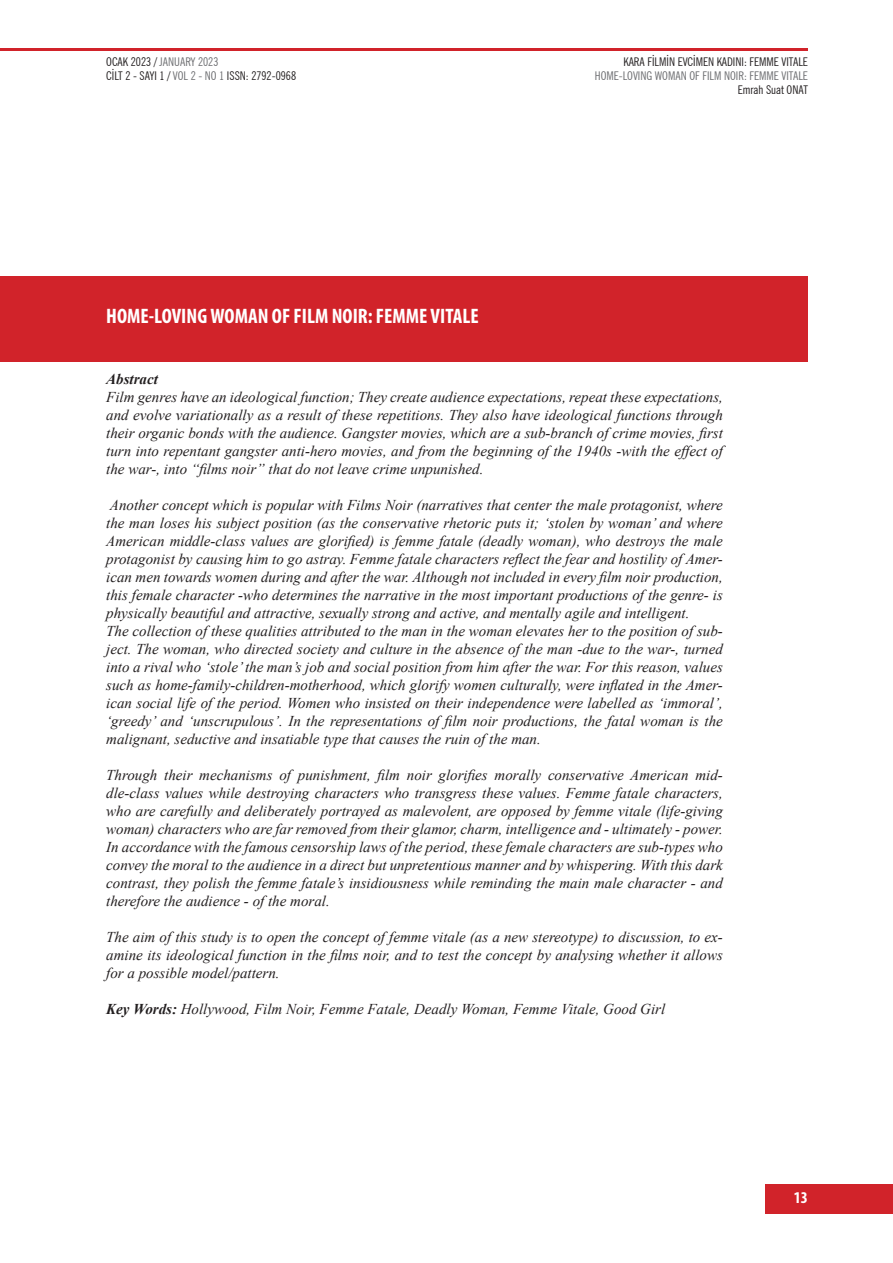
<style>
.page{position:relative;width:893px;height:1263px;background:#fff}
.page>*{position:absolute;margin:0;border:0;box-sizing:border-box;transform-origin:0 0}
.t1{font:700 condensed 21px "Myriad Pro";color:#fff}
.t2{font:700 condensed 16.5px "Myriad Pro";color:#fff}
.t3{font:italic 15px/18px "Times New Roman";color:#231f20;text-align:justify}
.t4{font:italic 700 15px "Times New Roman";color:#231f20}
.t5{font:condensed 12px/14.4px "News Gothic BT";color:#231f20}
.t6{font:condensed 12px "News Gothic BT";color:#6c6d70}
.s1{color:#6c6d70}
.s2{font-weight:700}
</style>
<div class="page">
<hr style="left:0;top:49px;width:808px;height:2px;background:#d1232a">
<div style="left:765px;top:1184px;width:128px;height:30px;background:#d1232a"></div>
<div style="left:0;top:276px;width:808px;height:85px;background:#d1232a"></div>
<p class="t5" style="left:106px;top:54px;width:191px">OCAK 2023 / <span class="s1">JANUARY 2023<br></span>CİLT 2 - SAYI 1 / <span class="s1">VOL 2 - NO 1</span> ISSN: 2792-0968</p>
<p class="t1" style="left:106px;top:303px;width:374px">HOME-LOVING WOMAN OF FILM NOIR: FEMME VITALE</p>
<p class="t5" style="left:624px;top:54px;width:186px">KARA FİLMİN EVCİMEN KADINI: FEMME VITALE</p>
<p class="t6" style="left:595px;top:69px;width:215px">HOME-LOVING WOMAN OF FILM NOIR: FEMME VITALE</p>
<p class="t5" style="left:738px;top:83px;width:72px">Emrah Suat ONAT</p>
<p class="t4" style="left:106px;top:369px;width:53px">Abstract</p>
<p class="t3" style="left:106px;top:388px;width:618px">Film genres have an ideological function; They create audience expectations, repeat these expectations, and evolve variationally as a result of these repetitions. They also have ideological functions through their organic bonds with the audience. Gangster movies, which are a sub-branch of crime movies, first turn into repentant gangster anti-hero movies, and from the beginning of the 1940s -with the effect of the war-, into “films noir” that do not leave crime unpunished.</p>
<p class="t3" style="left:106px;top:496px;width:618px">Another concept which is popular with Films Noir (narratives that center the male protagonist, where the man loses his subject position (as the conservative rhetoric puts it; ‘stolen by woman’ and where American middle-class values are glorified) is femme fatale (deadly woman), who destroys the male protagonist by causing him to go astray. Femme fatale characters reflect the fear and hostility of Amer&shy;ican men towards women during and after the war. Although not included in every film noir production, this female character -who determines the narrative in the most important productions of the genre- is physically beautiful and attractive, sexually strong and active, and mentally agile and intelligent.</p>
<p class="t3" style="left:106px;top:622px;width:618px">The collection of these qualities attributed to the man in the woman elevates her to the position of sub&shy;ject. The woman, who directed society and culture in the absence of the man -due to the war-, turned into a rival who ‘stole’ the man’s job and social position from him after the war. For this reason, values such as home-family-children-motherhood, which glorify women culturally, were inflated in the Amer&shy;ican social life of the period. Women who insisted on their independence were labelled as ‘immoral’, ‘greedy’ and ‘unscrupulous’. In the representations of film noir productions, the fatal woman is the malignant, seductive and insatiable type that causes the ruin of the man.</p>
<p class="t3" style="left:106px;top:766px;width:618px">Through their mechanisms of punishment, film noir glorifies morally conservative American mid&shy;dle-class values while destroying characters who transgress these values. Femme fatale characters, who are carefully and deliberately portrayed as malevolent, are opposed by femme vitale (life-giving woman) characters who are far removed from their glamor, charm, intelligence and - ultimately - power.</p>
<p class="t3" style="left:106px;top:838px;width:618px">In accordance with the famous censorship laws of the period, these female characters are sub-types who convey the moral to the audience in a direct but unpretentious manner and by whispering. With this dark contrast, they polish the femme fatale’s insidiousness while reminding the main male character - and therefore the audience - of the moral.</p>
<p class="t3" style="left:106px;top:928px;width:618px">The aim of this study is to open the concept of femme vitale (as a new stereotype) to discussion, to ex&shy;amine its ideological function in the films noir, and to test the concept by analysing whether it allows for a possible model/pattern.</p>
<p class="t3" style="left:106px;top:1000px;width:560px"><span class="s2">Key Words:</span> Hollywood, Film Noir, Femme Fatale, Deadly Woman, Femme Vitale, Good Girl</p>
<p class="t2" style="left:794px;top:1187px;width:16px">13</p>
</div>
